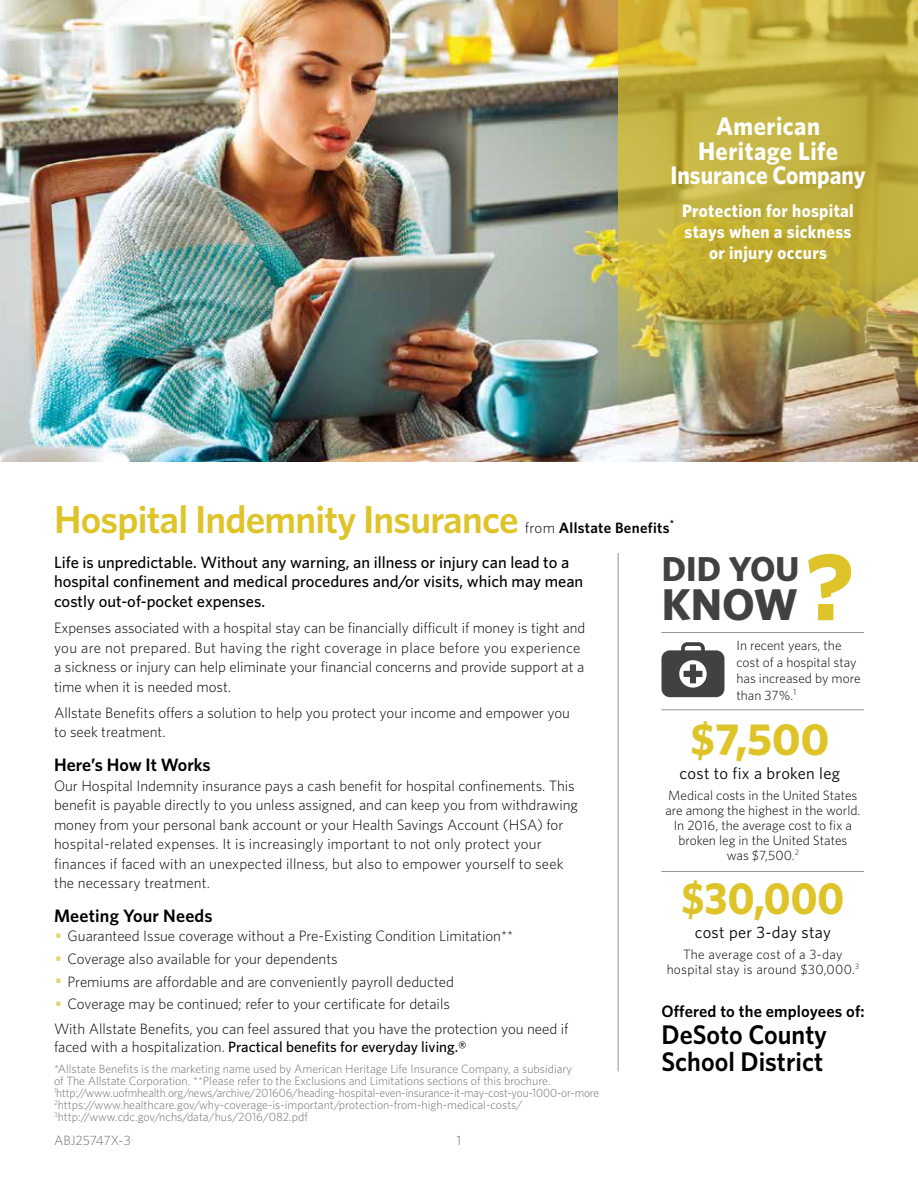
<style>
.page{position:relative;width:918px;height:1188px;background:#fff}
.page>*{position:absolute;margin:0;border:0;box-sizing:border-box;transform-origin:0 0}
.t1{font:700 45px "Whitney";color:#dec429;scale:.94 1}
.t2{font:700 45px "Whitney";color:#dec429}
.t3{font:700 44.55px "Whitney";color:#414042}
.t4{font:600 39px "Whitney";letter-spacing:-.02em;color:#dec429}
.t5{font:700 34.65px "Whitney";color:#414042}
.t6{font:600 27px/27px "Whitney";color:#000;scale:.96 1}
.t7{font:700 25.5px/24.8px "Whitney";letter-spacing:.015em;color:#fff;text-align:center;scale:.95 1}
.t8{font:700 18px/21px "Whitney";letter-spacing:.02em;color:#fff;text-align:center;scale:.95 1}
.t9{font:600 18px "Whitney";letter-spacing:.01em;color:#000}
.t10{font:500 16.5px/19.5px "Whitney";color:#000}
.t11{font:16.5px "Whitney";letter-spacing:.02em;color:#000}
.t12{font:600 16.5px "Whitney";letter-spacing:.01em;color:#000}
.t13{font:300 15px/19.5px "Whitney";color:#000}
.t14{font:500 15px "Whitney";color:#000}
.t15{font:600 15px "Whitney";letter-spacing:.02em;color:#000}
.t16{font:300 13.5px/15px "Whitney";color:#000;text-align:center}
.t17{font:300 13.5px/15px "Whitney";letter-spacing:.02em;color:#000;text-align:center}
.t18{font:300 13.5px "Whitney";color:#6d6e71}
.t19{font:300 12px/12px "Whitney";color:#6d6e71}
.s1{font-weight:300}
.s2{font-size:21px;color:#e6d270}
.s3{font-size:94.35px;color:#dec429}
</style>
<div class="page">
<img style="left:0;top:0;width:618px;height:461px">
<hr style="left:618px;top:553px;width:1px;height:518px;background:#939598">
<hr style="left:662px;top:632px;width:202px;height:1px;background:#939598">
<hr style="left:662px;top:710px;width:202px;height:1px;background:#939598">
<svg style="left:661px;top:642px;width:63px;height:55px"></svg>
<hr style="left:662px;top:871px;width:202px;height:1px;background:#939598">
<img style="left:618px;top:0;width:300px;height:461px">
<h3 class="t7" style="left:670px;top:113px;width:207px">American<br>Heritage Life<br>Insurance Company</h3>
<p class="t8" style="left:682px;top:200px;width:182px">Protection for hospital stays when a sickness or injury occurs</p>
<h3 class="t4" style="left:54px;top:494px;width:466px">Hospital Indemnity Insurance</h3>
<p class="t15" style="left:525px;top:518px;width:151px"><span class="s1">from</span> Allstate Benefits<sup>*</sup></p>
<p class="t10" style="left:54px;top:552px;width:531px">Life is unpredictable. Without any warning, an illness or injury can lead to a hospital confinement and medical procedures and/or visits, which may mean costly out-of-pocket expenses.</p>
<p class="t13" style="left:54px;top:618px;width:533px">Expenses associated with a hospital stay can be financially difficult if money is tight and you are not prepared. But having the right coverage in place before you experience a sickness or injury can help eliminate your financial concerns and provide support at a time when it is needed most.</p>
<p class="t13" style="left:54px;top:702px;width:517px">Allstate Benefits offers a solution to help you protect your income and empower you to seek treatment.</p>
<p class="t9" style="left:54px;top:753px;width:158px">Here’s How It Works</p>
<p class="t13" style="left:54px;top:775px;width:526px">Our Hospital Indemnity insurance pays a cash benefit for hospital confinements. This benefit is payable directly to you unless assigned, and can keep you from withdrawing money from your personal bank account or your Health Savings Account (HSA) for hospital-related expenses. It is increasingly important to not only protect your finances if faced with an unexpected illness, but also to empower yourself to seek the necessary treatment.</p>
<p class="t9" style="left:54px;top:904px;width:160px">Meeting Your Needs</p>
<p class="t13" style="left:54px;top:926px;width:461px"><span class="s2">•</span> Guaranteed Issue coverage without a Pre-Existing Condition Limitation**</p>
<p class="t13" style="left:54px;top:949px;width:285px"><span class="s2">•</span> Coverage also available for your dependents</p>
<p class="t13" style="left:54px;top:971px;width:402px"><span class="s2">•</span> Premiums are affordable and are conveniently payroll deducted</p>
<p class="t13" style="left:54px;top:991px;width:516px;line-height:24.8px"><span class="s2">•</span> Coverage may be continued; refer to your certificate for details<br>With Allstate Benefits, you can feel assured that you have the protection you need if</p>
<p class="t14" style="left:54px;top:1037px;width:414px"><span class="s1">faced with a hospitalization.</span> Practical benefits for everyday living.®</p>
<p class="t19" style="left:54px;top:1062px;width:547px">*Allstate Benefits is the marketing name used by American Heritage Life Insurance Company, a subsidiary<br>of The Allstate Corporation. **Please refer to the Exclusions and Limitations sections of this brochure.<br><sup>1</sup>http://www.uofmhealth.org/news/archive/201606/heading-hospital-even-insurance-it-may-cost-you-1000-or-more <sup>2</sup>https://www.healthcare.gov/why-coverage-is-important/protection-from-high-medical-costs/ <sup>3</sup>http://www.cdc.gov/nchs/data/hus/2016/082.pdf</p>
<p class="t18" style="left:54px;top:1131px;width:78px">ABJ25747X-3</p>
<p class="t18" style="left:457px;top:1131px;width:6px">1</p>
<h2 class="t3" style="left:662px;top:575px;width:193px">KNOW <span class="s3">?</span></h2>
<h3 class="t5" style="left:662px;top:546px;width:139px">DID YOU</h3>
<p class="t16" style="left:736px;top:637px;width:126px;line-height:16.5px;text-align:left">In recent years, the cost of a hospital stay has increased by more than 37%.<sup>1</sup></p>
<h1 class="t2" style="left:691px;top:709px;width:140px">$7,500</h1>
<p class="t11" style="left:680px;top:762px;width:162px">cost to fix a broken leg</p>
<p class="t16" style="left:665px;top:787px;width:197px">Medical costs in the United States are among the highest in the world.<br>In 2016, the average cost to fix a broken leg in the United States<br>was $7,500.<sup>2</sup></p>
<h1 class="t1" style="left:681px;top:868px;width:175px">$30,000</h1>
<p class="t11" style="left:695px;top:921px;width:138px">cost per 3-day stay</p>
<p class="t17" style="left:667px;top:946px;width:194px">The average cost of a 3-day hospital stay is around $30,000.<sup>3</sup></p>
<p class="t12" style="left:662px;top:1000px;width:205px">Offered to the employees of:</p>
<h3 class="t6" style="left:662px;top:1020px;width:174px">DeSoto County<br>School District</h3>
</div>
